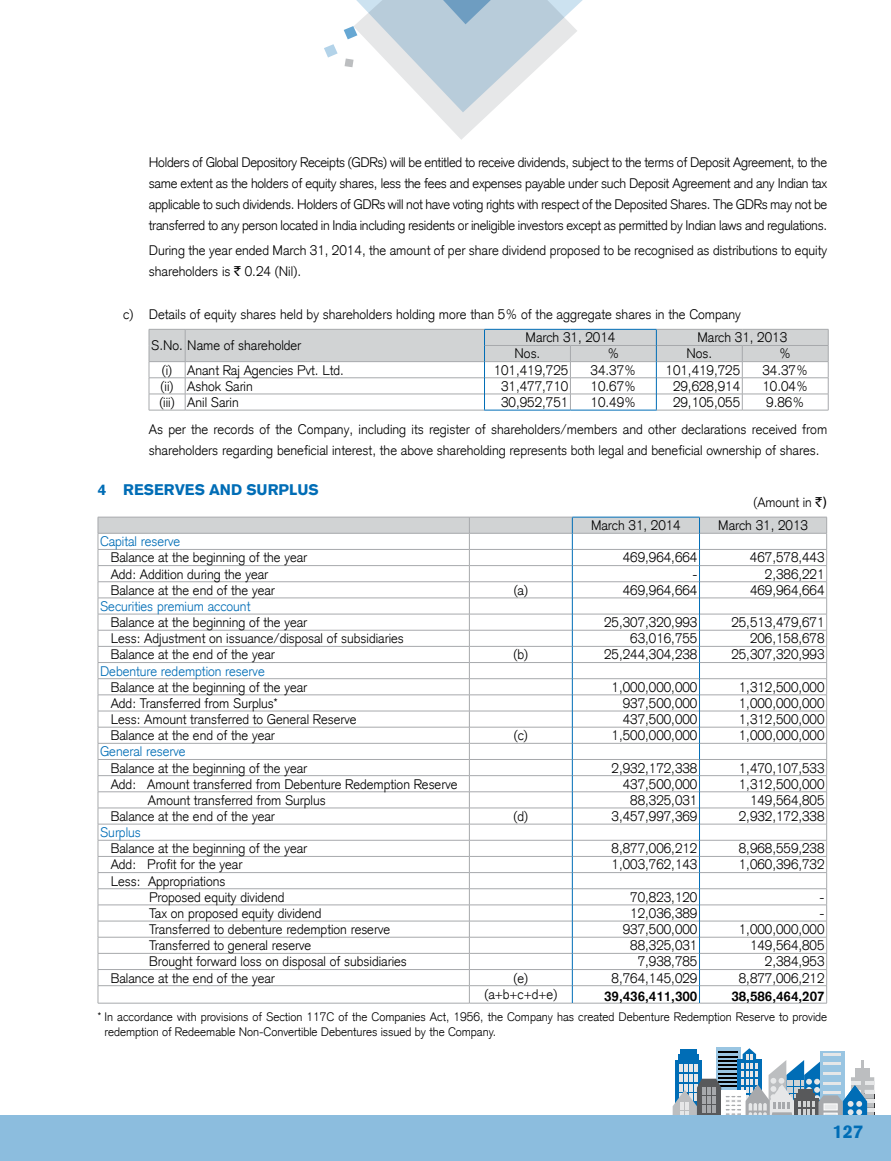
<style>
.page{position:relative;width:891px;height:1161px;background:#fff}
.page>*{position:absolute;margin:0;border:0;box-sizing:border-box;transform-origin:0 0}
.t1{font:900 18px "Akzidenz Grotesk CE";color:#006db6}
.t2{font:900 15px "Akzidenz Grotesk CE";color:#006db6}
.t3{font:300 13.5px/21px "Akzidenz Grotesk CE";color:#000}
.t4{font:300 13.5px "Akzidenz Grotesk CE";color:#006db6}
.t5{font:700 13.5px "Akzidenz Grotesk CE";color:#000}
.t6{font:300 12px/15px "Akzidenz Grotesk CE";color:#000}
.s1{font-family:"Rupee Foradian";font-weight:400}
</style>
<div class="page">
<svg style="left:673px;top:1048px;width:201px;height:68px"></svg>
<div style="left:0;top:1116px;width:891px;height:45px;background:#8cbdde"></div>
<svg style="left:324px;top:0;width:259px;height:140px"></svg>
<hr style="left:149px;top:410px;width:36px;height:1px;background:#a7a9ac">
<hr style="left:185px;top:410px;width:299px;height:1px;background:#a7a9ac">
<hr style="left:657px;top:410px;width:85px;height:1px;background:#a7a9ac">
<hr style="left:742px;top:410px;width:86px;height:1px;background:#a7a9ac">
<hr style="left:484px;top:410px;width:86px;height:1px;background:#006db6">
<hr style="left:570px;top:410px;width:87px;height:1px;background:#006db6">
<svg style="left:149px;top:329px;width:680px;height:81px"></svg>
<hr style="left:98px;top:1003px;width:371px;height:1px;background:#a7a9ac">
<hr style="left:469px;top:1003px;width:103px;height:1px;background:#a7a9ac">
<hr style="left:572px;top:1003px;width:128px;height:1px;background:#a7a9ac">
<hr style="left:700px;top:1003px;width:127px;height:1px;background:#a7a9ac">
<svg style="left:98px;top:517px;width:729px;height:486px"></svg>
<p class="t3" style="left:149px;top:152px;width:680px;text-align:justify">Holders of Global Depository Receipts (GDRs) will be entitled to receive dividends, subject to the terms of Deposit Agreement, to the same extent as the holders of equity shares, less the fees and expenses payable under such Deposit Agreement and any Indian tax applicable to such dividends. Holders of GDRs will not have voting rights with respect of the Deposited Shares. The GDRs may not be transferred to any person located in India including residents or ineligible investors except as permitted by Indian laws and regulations.</p>
<p class="t3" style="left:149px;top:240px;width:680px">During the year ended March 31, 2014, the amount of per share dividend proposed to be recognised as distributions to equity shareholders is <span class="s1">`</span> 0.24 (Nil).</p>
<p class="t3" style="left:123px;top:303px;width:619px">c) Details of equity shares held by shareholders holding more than 5% of the aggregate shares in the Company</p>
<p class="t3" style="left:151px;top:335px;width:152px">S.No. Name of shareholder</p>
<p class="t3" style="left:526px;top:327px;width:91px">March 31, 2014</p>
<p class="t3" style="left:697px;top:327px;width:91px">March 31, 2013</p>
<p class="t3" style="left:515px;top:343px;width:27px">Nos.</p>
<p class="t3" style="left:607px;top:343px;width:13px">%</p>
<p class="t3" style="left:686px;top:343px;width:27px">Nos.</p>
<p class="t3" style="left:779px;top:343px;width:13px">%</p>
<p class="t3" style="left:162px;top:359px;width:184px">(i) Anant Raj Agencies Pvt. Ltd.</p>
<p class="t3" style="left:494px;top:359px;width:76px">101,419,725</p>
<p class="t3" style="left:591px;top:359px;width:47px">34.37%</p>
<p class="t3" style="left:666px;top:359px;width:76px">101,419,725</p>
<p class="t3" style="left:763px;top:359px;width:47px">34.37%</p>
<p class="t3" style="left:161px;top:375px;width:94px">(ii) Ashok Sarin</p>
<p class="t3" style="left:501px;top:375px;width:69px">31,477,710</p>
<p class="t3" style="left:591px;top:375px;width:47px">10.67%</p>
<p class="t3" style="left:673px;top:375px;width:69px">29,628,914</p>
<p class="t3" style="left:763px;top:375px;width:47px">10.04%</p>
<p class="t3" style="left:159px;top:392px;width:81px">(iii) Anil Sarin</p>
<p class="t3" style="left:501px;top:392px;width:69px">30,952,751</p>
<p class="t3" style="left:591px;top:392px;width:47px">10.49%</p>
<p class="t3" style="left:673px;top:392px;width:69px">29,105,055</p>
<p class="t3" style="left:149px;top:389px;width:680px;line-height:27px;text-indent:617px">9.86%<br>As per the records of the Company, including its register of shareholders/members and other declarations received from</p>
<p class="t3" style="left:149px;top:440px;width:672px">shareholders regarding beneficial interest, the above shareholding represents both legal and beneficial ownership of shares.</p>
<p class="t2" style="left:98px;top:479px;width:21px">4 RESER</p>
<p class="t2" style="left:175px;top:479px;width:84px">VES AND SURP</p>
<p class="t2" style="left:289px;top:479px;width:20px">LUS</p>
<p class="t3" style="left:754px;top:491px;width:75px">(Amount in <span class="s1">`)</span></p>
<p class="t3" style="left:591px;top:515px;width:91px">March 31, 2014</p>
<p class="t3" style="left:718px;top:515px;width:91px">March 31, 2013</p>
<p class="t4" style="left:100px;top:533px;width:82px">Capital reserve</p>
<p class="t3" style="left:111px;top:547px;width:198px">Balance at the beginning of the year</p>
<p class="t3" style="left:623px;top:547px;width:76px">469,964,664</p>
<p class="t3" style="left:750px;top:547px;width:76px">467,578,443</p>
<p class="t3" style="left:111px;top:563px;width:159px">Add: Addition during the year</p>
<p class="t3" style="left:692px;top:563px;width:6px">-</p>
<p class="t3" style="left:765px;top:563px;width:61px">2,386,221</p>
<p class="t3" style="left:111px;top:579px;width:166px">Balance at the end of the year</p>
<p class="t3" style="left:514px;top:579px;width:16px">(a)</p>
<p class="t3" style="left:623px;top:579px;width:76px">469,964,664</p>
<p class="t3" style="left:750px;top:579px;width:76px">469,964,664</p>
<p class="t4" style="left:100px;top:598px;width:152px">Securities premium account</p>
<p class="t3" style="left:111px;top:612px;width:198px">Balance at the beginning of the year</p>
<p class="t3" style="left:604px;top:612px;width:95px">25,307,320,993</p>
<p class="t3" style="left:731px;top:612px;width:95px">25,513,479,671</p>
<p class="t3" style="left:111px;top:628px;width:295px">Less: Adjustment on issuance/disposal of subsidiaries</p>
<p class="t3" style="left:630px;top:628px;width:69px">63,016,755</p>
<p class="t3" style="left:750px;top:628px;width:76px">206,158,678</p>
<p class="t3" style="left:111px;top:644px;width:166px">Balance at the end of the year</p>
<p class="t3" style="left:514px;top:644px;width:16px">(b)</p>
<p class="t3" style="left:604px;top:644px;width:95px">25,244,304,238</p>
<p class="t3" style="left:731px;top:644px;width:95px">25,307,320,993</p>
<p class="t4" style="left:100px;top:662px;width:166px">Debenture redemption reserve</p>
<p class="t3" style="left:111px;top:676px;width:198px">Balance at the beginning of the year</p>
<p class="t3" style="left:612px;top:676px;width:87px">1,000,000,000</p>
<p class="t3" style="left:739px;top:676px;width:87px">1,312,500,000</p>
<p class="t3" style="left:111px;top:693px;width:168px">Add: Transferred from Surplus*</p>
<p class="t3" style="left:623px;top:693px;width:76px">937,500,000</p>
<p class="t3" style="left:739px;top:693px;width:87px">1,000,000,000</p>
<p class="t3" style="left:111px;top:709px;width:247px">Less: Amount transferred to General Reserve</p>
<p class="t3" style="left:623px;top:709px;width:76px">437,500,000</p>
<p class="t3" style="left:739px;top:709px;width:87px">1,312,500,000</p>
<p class="t3" style="left:111px;top:725px;width:166px">Balance at the end of the year</p>
<p class="t3" style="left:514px;top:725px;width:16px">(c)</p>
<p class="t3" style="left:612px;top:725px;width:87px">1,500,000,000</p>
<p class="t3" style="left:739px;top:725px;width:87px">1,000,000,000</p>
<p class="t4" style="left:100px;top:743px;width:87px">General reserve</p>
<p class="t3" style="left:111px;top:757px;width:198px">Balance at the beginning of the year</p>
<p class="t3" style="left:612px;top:757px;width:87px">2,932,172,338</p>
<p class="t3" style="left:739px;top:757px;width:87px">1,470,107,533</p>
<p class="t3" style="left:111px;top:773px;width:348px">Add: Amount transferred from Debenture Redemption Reserve</p>
<p class="t3" style="left:623px;top:773px;width:76px">437,500,000</p>
<p class="t3" style="left:739px;top:773px;width:87px">1,312,500,000</p>
<p class="t3" style="left:148px;top:790px;width:179px">Amount transferred from Surplus</p>
<p class="t3" style="left:630px;top:790px;width:69px">88,325,031</p>
<p class="t3" style="left:750px;top:790px;width:76px">149,564,805</p>
<p class="t3" style="left:111px;top:806px;width:166px">Balance at the end of the year</p>
<p class="t3" style="left:514px;top:806px;width:16px">(d)</p>
<p class="t3" style="left:612px;top:806px;width:87px">3,457,997,369</p>
<p class="t3" style="left:739px;top:806px;width:87px">2,932,172,338</p>
<p class="t4" style="left:100px;top:824px;width:42px">Surplus</p>
<p class="t3" style="left:111px;top:838px;width:198px">Balance at the beginning of the year</p>
<p class="t3" style="left:612px;top:838px;width:87px">8,877,006,212</p>
<p class="t3" style="left:739px;top:838px;width:87px">8,968,559,238</p>
<p class="t3" style="left:111px;top:854px;width:133px">Add: Profit for the year</p>
<p class="t3" style="left:612px;top:854px;width:87px">1,003,762,143</p>
<p class="t3" style="left:739px;top:854px;width:87px">1,060,396,732</p>
<p class="t3" style="left:149px;top:873px;width:137px;line-height:16.2px;text-indent:-38px">Less: Appropriations<br>Proposed equity dividend</p>
<p class="t3" style="left:630px;top:886px;width:69px">70,823,120</p>
<p class="t3" style="left:820px;top:886px;width:6px">-</p>
<p class="t3" style="left:149px;top:903px;width:174px">Tax on proposed equity dividend</p>
<p class="t3" style="left:630px;top:903px;width:69px">12,036,389</p>
<p class="t3" style="left:820px;top:903px;width:6px">-</p>
<p class="t3" style="left:149px;top:919px;width:243px">Transferred to debenture redemption reserve</p>
<p class="t3" style="left:623px;top:919px;width:76px">937,500,000</p>
<p class="t3" style="left:739px;top:919px;width:87px">1,000,000,000</p>
<p class="t3" style="left:149px;top:935px;width:164px">Transferred to general reserve</p>
<p class="t3" style="left:630px;top:935px;width:69px">88,325,031</p>
<p class="t3" style="left:750px;top:935px;width:76px">149,564,805</p>
<p class="t3" style="left:149px;top:951px;width:259px">Brought forward loss on disposal of subsidiaries</p>
<p class="t3" style="left:638px;top:951px;width:61px">7,938,785</p>
<p class="t3" style="left:765px;top:951px;width:61px">2,384,953</p>
<p class="t3" style="left:111px;top:967px;width:166px">Balance at the end of the year</p>
<p class="t3" style="left:514px;top:967px;width:16px">(e)</p>
<p class="t3" style="left:612px;top:967px;width:87px">8,764,145,029</p>
<p class="t3" style="left:739px;top:967px;width:87px">8,877,006,212</p>
<p class="t3" style="left:484px;top:984px;width:74px">(a+b+c+d+e)</p>
<p class="t5" style="left:604px;top:988px;width:95px">39,436,411,300</p>
<p class="t5" style="left:731px;top:988px;width:95px">38,586,464,207</p>
<p class="t6" style="left:104px;top:1009px;width:724px;text-indent:-7px">* In accordance with provisions of Section 117C of the Companies Act, 1956, the Company has created Debenture Redemption Reserve to provide redemption of Redeemable Non-Convertible Debentures issued by the Company.</p>
<h1 class="t1" style="left:833px;top:1120px;width:32px">127</h1>
</div>
